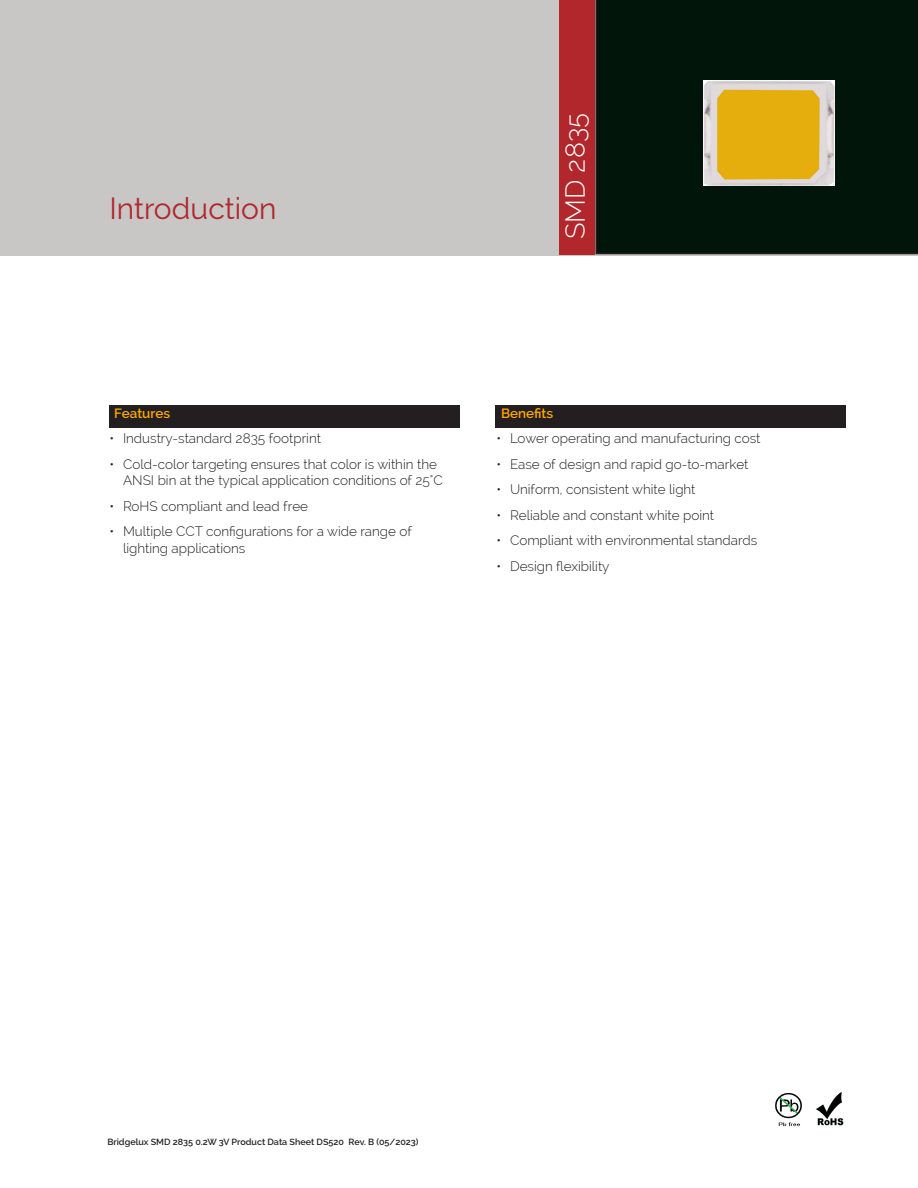
<style>
.page{position:relative;width:918px;height:1188px;background:#fff}
.page>*{position:absolute;margin:0;border:0;box-sizing:border-box;transform-origin:0 0}
.section_header{font:30px "Raleway";color:#b1272c}
.section_header-2{font:300 27px "Raleway";color:#fff}
.main_text_block{font:300 13.5px/16.5px "Raleway";color:#231f20}
.main_text_block-2{font:600 13.5px "Raleway";color:#ffa700}
.t1{font:600 9px "Raleway";color:#231f20}
</style>
<div class="page">
<div style="left:0;top:0;width:918px;height:256px;background:#c8c7c6"></div>
<div style="left:560px;top:0;width:36px;height:254px;background:#b1272c"></div>
<div style="left:110px;top:405px;width:350px;height:23px;background:#231f20"></div>
<div style="left:495px;top:405px;width:351px;height:23px;background:#231f20"></div>
<div style="left:596px;top:0;width:322px;height:254px;background:#01150a"></div>
<img style="left:815px;top:1091px;width:29px;height:35px">
<img style="left:776px;top:1093px;width:26px;height:34px">
<img style="left:703px;top:81px;width:132px;height:104px">
<p class="section_header" style="left:110px;top:191px;width:168px">Introduction</p>
<p class="section_header-2" style="left:560px;top:239px;width:128px;rotate:-90deg">SMD 2835</p>
<p class="main_text_block-2" style="left:114px;top:405px;width:58px">Features</p>
<p class="main_text_block" style="left:110px;top:430px;width:213px">• Industry-standard 2835 footprint</p>
<p class="main_text_block" style="left:123px;top:456px;width:321px;text-indent:-14px">• Cold-color targeting ensures that color is within the<br>ANSI bin at the typical application conditions of 25°C</p>
<p class="main_text_block" style="left:110px;top:498px;width:200px">• RoHS compliant and lead free</p>
<p class="main_text_block" style="left:123px;top:523px;width:291px;text-indent:-14px">• Multiple CCT configurations for a wide range of lighting applications</p>
<p class="main_text_block-2" style="left:501px;top:405px;width:54px">Benefits</p>
<p class="main_text_block" style="left:496px;top:430px;width:266px">• Lower operating and manufacturing cost</p>
<p class="main_text_block" style="left:496px;top:456px;width:254px">• Ease of design and rapid go-to-market</p>
<p class="main_text_block" style="left:496px;top:481px;width:201px">• Uniform, consistent white light</p>
<p class="main_text_block" style="left:496px;top:507px;width:219px">• Reliable and constant white point</p>
<p class="main_text_block" style="left:496px;top:532px;width:262px">• Compliant with environmental standards</p>
<p class="main_text_block" style="left:496px;top:558px;width:115px">• Design flexibility</p>
<p class="t1" style="left:107px;top:1137px;width:313px">Bridgelux SMD 2835 0.2W 3V Product Data Sheet DS520 Rev. B (05/2023)</p>
</div>
